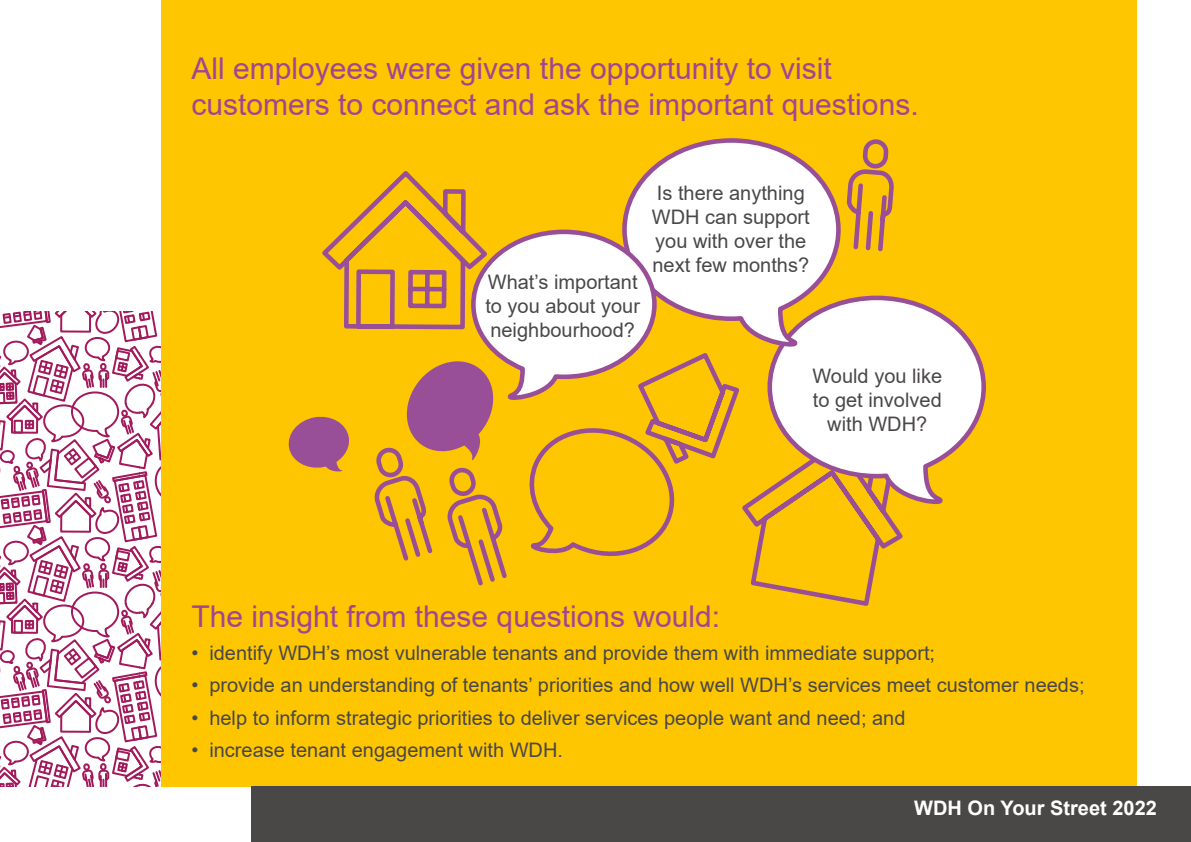
<style>
.page{position:relative;width:1191px;height:842px;background:#fff}
.page>*{position:absolute;margin:0;border:0;box-sizing:border-box;transform-origin:0 0}
.t1{font:30px/36px "Arial";color:#a14593}
.t2{font:20px/24px "Arial";color:#4a4748}
.t3{font:700 20px "Arial";color:#fff}
</style>
<div class="page">
<div style="left:161px;top:0;width:975px;height:786px;background:#fdc600"></div>
<svg style="left:0;top:312px;width:161px;height:474px"></svg>
<div style="left:252px;top:786px;width:939px;height:56px;background:#4a4847"></div>
<svg style="left:348px;top:139px;width:555px;height:467px"></svg>
<svg style="left:765px;top:293px;width:221px;height:218px"></svg>
<svg style="left:620px;top:138px;width:223px;height:216px"></svg>
<svg style="left:288px;top:227px;width:371px;height:246px"></svg>
<h1 class="t1" style="left:191px;top:50px;width:729px">All employees were given the opportunity to visit customers to connect and ask the important questions.</h1>
<p class="t2" style="left:485px;top:270px;width:156px">What’s important to you about your neighbourhood?</p>
<p class="t2" style="left:652px;top:181px;width:159px">Is there anything<br>WDH can support you with over the next few months?</p>
<p class="t2" style="left:812px;top:364px;width:131px;text-align:center">Would you like to get involved with WDH?</p>
<h1 class="t1" style="left:191px;top:598px;width:530px">The insight from these questions would:</h1>
<p class="t2" style="left:191px;top:640px;width:745px">• identify WDH’s most vulnerable tenants and provide them with immediate support;</p>
<p class="t2" style="left:191px;top:673px;width:894px">• provide an understanding of tenants’ priorities and how well WDH’s services meet customer needs;</p>
<p class="t2" style="left:191px;top:705px;width:715px">• help to inform strategic priorities to deliver services people want and need; and</p>
<p class="t2" style="left:191px;top:738px;width:373px">• increase tenant engagement with WDH.</p>
<p class="t3" style="left:914px;top:794px;width:244px">WDH On Your Street 2022</p>
</div>
